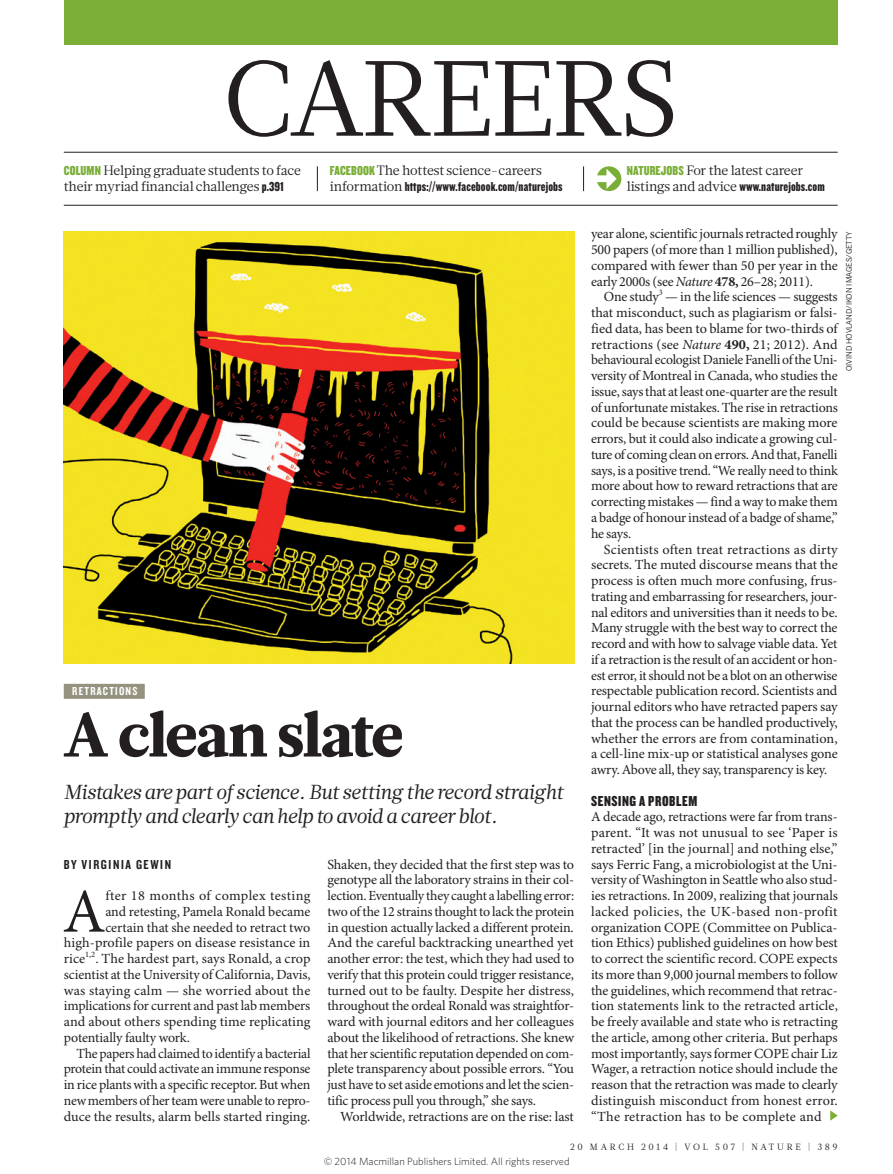
<style>
.page{position:relative;width:893px;height:1174px;background:#fff}
.page>*{position:absolute;margin:0;border:0;box-sizing:border-box;transform-origin:0 0}
.SECTION_HEADING{font:106.5px "Glosa Math";letter-spacing:-.025em;color:#231f20}
.HEAD_42{font:900 63px "Glosa Math";letter-spacing:-.03em;color:#231f20}
.BODY_DROP_CAP{font:62.4px "Minion Pro";color:#231f20}
.INTRO{font:italic 20.25px/23.7px "Glosa Math";color:#231f20}
.CROSSHEAD{font:15px "Knockout 69 Full Liteweight";letter-spacing:.04em;color:#231f20}
.BODY_INDENT{font:13.95px/15.8px "Minion Pro";letter-spacing:-.015em;color:#231f20;text-align:justify}
.BODY_1ST_PARA{font:13.95px/15.8px "Minion Pro";letter-spacing:.01em;color:#231f20;text-align:justify}
.BODY_DROP_CAP-2{font:13.95px "Minion Pro";color:#231f20}
.BODY_DROP_CAP-3{font:13.95px "Minion Pro";letter-spacing:.025em;color:#231f20}
.MINI_TOC_TEXT{font:13.5px/15.8px "Glosa Math";letter-spacing:-.02em;color:#231f20}
.AUTHOR_BYLINE{font:13.5px "Knockout 49 Liteweight";letter-spacing:.12em;color:#231f20}
.SUBJECT_STRAP{font:12px "Knockout 49 Liteweight";letter-spacing:.1em;color:#fff}
.t1{font:300 10.5px "Whitney";color:#1d1d1b}
.t2{font:9px "Glosa Math";letter-spacing:.3em;color:#231f20}
.PIC_CREDIT{font:7.5px "News Gothic MTOT";color:#231f20}
.s1{font-family:"Knockout 69 Full Liteweight";color:#7aae36}
.s2{font-family:"Knockout 69 Full Liteweight"}
.s3{font-style:italic}
.s4{font-weight:700}
</style>
<div class="page">
<div style="left:597px;top:166px;width:24px;height:25px;background:#7aae36;border-radius:50%"></div>
<div style="left:596px;top:175px;width:12px;height:7px;background:#fff"></div>
<svg style="left:606px;top:169px;width:11px;height:20px"></svg>
<svg style="left:830px;top:1110px;width:8px;height:10px"></svg>
<div style="left:64px;top:684px;width:81px;height:15px;background:#95937f"></div>
<img style="left:64px;top:232px;width:510px;height:432px">
<div style="left:64px;top:0;width:774px;height:45px;background:#7aae36"></div>
<hr style="left:64px;top:152px;width:774px;height:1px;background:#231f20">
<hr style="left:64px;top:205px;width:774px;height:1px;background:#231f20">
<svg style="left:317px;top:166px;width:1px;height:25px"></svg>
<svg style="left:583px;top:166px;width:1px;height:25px"></svg>
<p class="SECTION_HEADING" style="left:223px;top:29px;width:457px">CAREERS</p>
<p class="MINI_TOC_TEXT" style="left:64px;top:163px;width:239px"><span class="s1">COLUMN</span> Helping graduate students to face their myriad financial challenges <span class="s2">p.391</span></p>
<p class="MINI_TOC_TEXT" style="left:330px;top:163px;width:234px"><span class="s1">FACEBOOK</span> The hottest science-careers information <span class="s2">https://www.facebook.com/naturejobs</span></p>
<p class="SUBJECT_STRAP" style="left:72px;top:683px;width:67px">RETRACTIONS</p>
<p class="HEAD_42" style="left:64px;top:693px;width:341px">A clean slate</p>
<p class="INTRO" style="left:64px;top:780px;width:501px">Mistakes are part of science. But setting the record straight promptly and clearly can help to avoid a career blot.</p>
<p class="AUTHOR_BYLINE" style="left:64px;top:855px;width:109px">BY VIRGINIA GEWIN</p>
<p class="BODY_DROP_CAP" style="left:63px;top:874px;width:45px">A</p>
<p class="BODY_DROP_CAP-3" style="left:105px;top:887px;width:207px">fter 18 months of complex testing</p>
<p class="BODY_DROP_CAP-2" style="left:105px;top:903px;width:207px">and retesting, Pamela Ronald became</p>
<p class="BODY_DROP_CAP-2" style="left:105px;top:918px;width:206px">certain that she needed to retract two</p>
<p class="BODY_DROP_CAP-2" style="left:64px;top:934px;width:248px">high-profile papers on disease resistance in</p>
<p class="BODY_DROP_CAP-2" style="left:64px;top:950px;width:248px">rice<sup>1,2</sup>. The hardest part, says Ronald, a crop</p>
<p class="BODY_DROP_CAP-2" style="left:64px;top:966px;width:248px">scientist at the University of California, Davis,</p>
<p class="BODY_DROP_CAP-2" style="left:64px;top:981px;width:248px">was staying calm — she worried about the</p>
<p class="BODY_DROP_CAP-2" style="left:64px;top:997px;width:248px">implications for current and past lab members</p>
<p class="BODY_DROP_CAP-2" style="left:64px;top:1013px;width:248px">and about others spending time replicating</p>
<p class="BODY_DROP_CAP-2" style="left:64px;top:1029px;width:128px">potentially faulty work.</p>
<p class="BODY_INDENT" style="left:64px;top:1046px;width:248px;text-indent:13px">The papers had claimed to identify a bacterial protein that could activate an immune response in rice plants with a specific receptor. But when new members of her team were unable to repro&shy;duce the results, alarm bells started ringing.</p>
<p class="BODY_INDENT" style="left:327px;top:857px;width:248px">Shaken, they decided that the first step was to genotype all the laboratory strains in their col&shy;lection. Eventually they caught a labelling error: two of the 12 strains thought to lack the protein in question actually lacked a different protein.<br>And the careful backtracking unearthed yet another error: the test, which they had used to verify that this protein could trigger resistance, turned out to be faulty. Despite her distress, throughout the ordeal Ronald was straightfor&shy;ward with journal editors and her colleagues about the likelihood of retractions. She knew that her scientific reputation depended on com&shy;plete transparency about possible errors. “You just have to set aside emotions and let the scien&shy;tific process pull you through,” she says.</p>
<p class="BODY_INDENT" style="left:340px;top:1109px;width:235px">Worldwide, retractions are on the rise: last</p>
<p class="MINI_TOC_TEXT" style="left:627px;top:163px;width:199px"><span class="s1">NATUREJOBS</span> For the latest career listings and advice <span class="s2">www.naturejobs.com</span></p>
<p class="BODY_INDENT" style="left:591px;top:227px;width:248px">year alone, scientific journals retracted roughly 500 papers (of more than 1 million published), compared with fewer than 50 per year in the early 2000s (see <span class="s3">Nature</span> <span class="s4">478,</span> 26–28; 2011).</p>
<p class="BODY_INDENT" style="left:591px;top:290px;width:248px;text-indent:13px">One study<sup>3</sup> — in the life sciences — suggests that misconduct, such as plagiarism or falsi&shy;fied data, has been to blame for two-thirds of retractions (see <span class="s3">Nature</span> <span class="s4">490,</span> 21; 2012). And behavioural ecologist Daniele Fanelli of the Uni&shy;versity of Montreal in Canada, who studies the issue, says that at least one-quarter are the result of unfortunate mistakes. The rise in retractions could be because scientists are making more errors, but it could also indicate a growing cul&shy;ture of coming clean on errors. And that, Fanelli says, is a positive trend. “We really need to think more about how to reward retractions that are correcting mistakes — find a way to make them a badge of honour instead of a badge of shame,” he says.</p>
<p class="BODY_INDENT" style="left:591px;top:542px;width:248px;text-indent:13px">Scientists often treat retractions as dirty secrets. The muted discourse means that the process is often much more confusing, frus&shy;trating and embarrassing for researchers, jour&shy;nal editors and universities than it needs to be.<br>Many struggle with the best way to correct the record and with how to salvage viable data. Yet if a retraction is the result of an accident or hon&shy;est error, it should not be a blot on an otherwise respectable publication record. Scientists and journal editors who have retracted papers say that the process can be handled productively, whether the errors are from contamination, a cell-line mix-up or statistical analyses gone awry. Above all, they say, transparency is key.</p>
<p class="CROSSHEAD" style="left:591px;top:791px;width:108px">SENSING A PROBLEM</p>
<p class="BODY_1ST_PARA" style="left:591px;top:809px;width:248px">A decade ago, retractions were far from trans&shy;parent. “It was not unusual to see ‘Paper is retracted’ [in the journal] and nothing else,” says Ferric Fang, a microbiologist at the Uni&shy;versity of Washington in Seattle who also stud&shy;ies retractions. In 2009, realizing that journals lacked policies, the UK-based non-profit organization COPE (Committee on Publica&shy;tion Ethics) published guidelines on how best to correct the scientific record. COPE expects its more than 9,000 journal members to follow the guidelines, which recommend that retrac&shy;tion statements link to the retracted article, be freely available and state who is retracting the article, among other criteria. But perhaps most importantly, says former COPE chair Liz Wager, a retraction notice should include the reason that the retraction was made to clearly distinguish misconduct from honest error. “The retraction has to be complete and</p>
<p class="PIC_CREDIT" style="left:845px;top:371px;width:141px;rotate:-90deg">OIVIND HOVLAND/IKON IMAGES/GETTY</p>
<p class="t2" style="left:570px;top:1141px;width:269px">20 MARCH 2014 | VOL 507 | NATURE | 389</p>
<p class="t1" style="left:324px;top:1154px;width:247px">© 2014 Macmillan Publishers Limited. All rights reserved</p>
</div>
